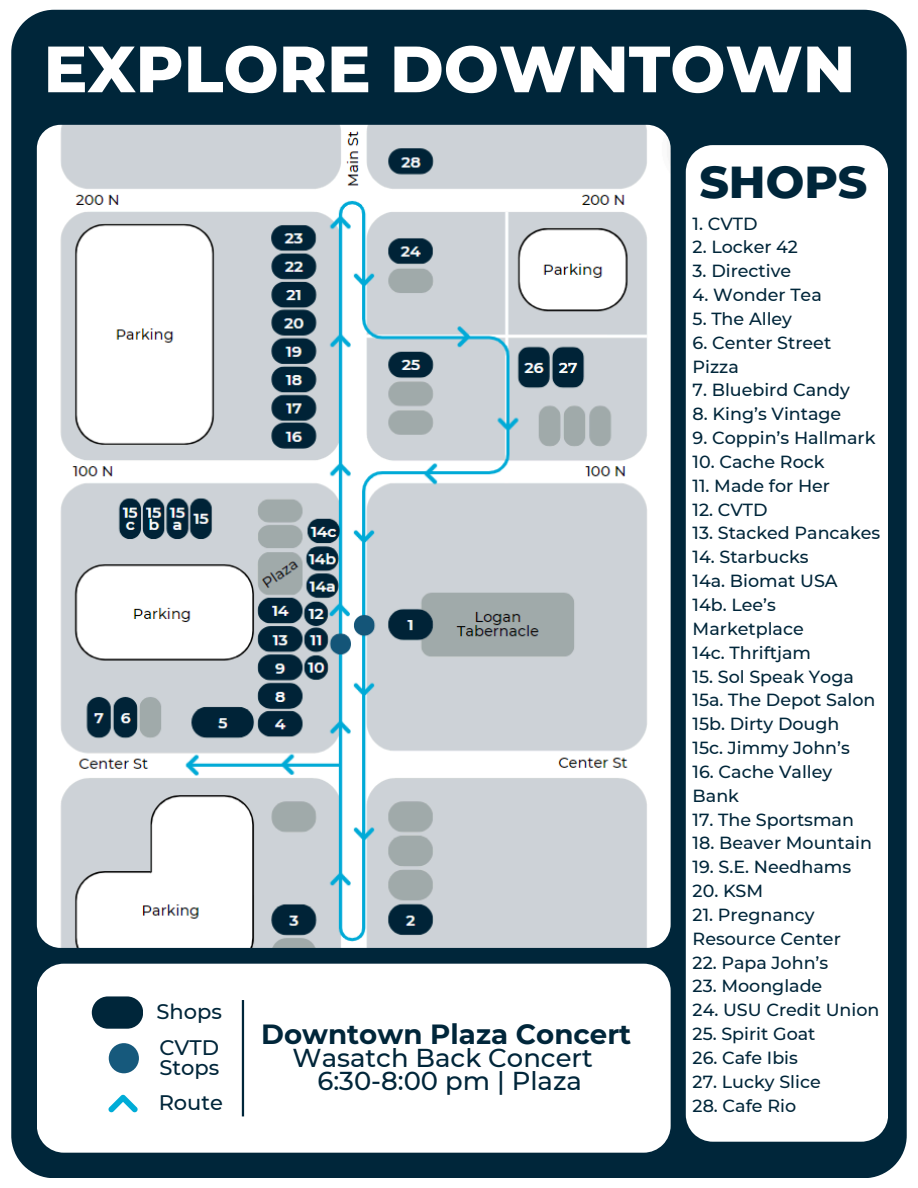
<style>
.page{position:relative;width:918px;height:1188px;background:#fff}
.page>*{position:absolute;margin:0;border:0;box-sizing:border-box;transform-origin:0 0}
.t1{font:800 65.25px "Montserrat";color:#fff}
.t2{font:800 45.6px "Montserrat";color:#00263a}
.t3{font:700 27.75px "Montserrat";color:#00263a}
.t4{font:500 25.8px/22.2px "Montserrat";color:#00263a;text-align:center}
.t5{font:500 21px/20.2px "Montserrat";color:#00263a}
.t6{font:500 17.55px/23.9px "Montserrat";color:#00263a}
</style>
<div class="page">
<div style="left:11px;top:10px;width:896px;height:1168px;background:#00263a"></div>
<img style="left:37px;top:125px;width:633px;height:823px;border-radius:24px">
<svg style="left:37px;top:964px;width:633px;height:189px"></svg>
<hr style="left:242px;top:1000px;width:2px;height:116px;background:#00263a">
<svg style="left:92px;top:996px;width:51px;height:33px;background:#264657"></svg>
<div style="left:109px;top:1043px;width:30px;height:30px;background:#16597c;border-radius:50%"></div>
<svg style="left:109px;top:1095px;width:29px;height:17px"></svg>
<svg style="left:686px;top:145px;width:202px;height:997px"></svg>
<p class="t1" style="left:44px;top:29px;width:813px">EXPLORE DOWNTOWN</p>
<h4 class="t5" style="left:157px;top:1002px;width:67px">Shops</h4>
<h4 class="t5" style="left:159px;top:1037px;width:61px">CVTD<br>Stops</h4>
<h4 class="t5" style="left:159px;top:1093px;width:66px">Route</h4>
<p class="t3" style="left:261px;top:1017px;width:372px">Downtown Plaza Concert</p>
<p class="t4" style="left:293px;top:1047px;width:302px">Wasatch Back Concert<br>6:30-8:00 pm | Plaza</p>
<h3 class="t2" style="left:699px;top:154px;width:170px">SHOPS</h3>
<h2 class="t6" style="left:693px;top:211px;width:67px">1. CVTD</h2>
<p class="t6" style="left:693px;top:235px;width:107px">2. Locker 42</p>
<p class="t6" style="left:693px;top:259px;width:100px">3. Directive</p>
<p class="t6" style="left:693px;top:283px;width:131px">4. Wonder Tea</p>
<p class="t6" style="left:693px;top:307px;width:101px">5. The Alley</p>
<p class="t6" style="left:693px;top:331px;width:140px">6. Center Street<br>Pizza</p>
<p class="t6" style="left:693px;top:378px;width:159px">7. Bluebird Candy</p>
<p class="t6" style="left:693px;top:402px;width:150px">8. King’s Vintage</p>
<p class="t6" style="left:693px;top:426px;width:184px">9. Coppin’s Hallmark</p>
<p class="t6" style="left:693px;top:450px;width:133px">10. Cache Rock</p>
<p class="t6" style="left:693px;top:474px;width:139px">11. Made for Her</p>
<p class="t6" style="left:693px;top:497px;width:77px">12. CVTD</p>
<p class="t6" style="left:693px;top:521px;width:189px">13. Stacked Pancakes</p>
<p class="t6" style="left:693px;top:545px;width:118px">14. Starbucks</p>
<p class="t6" style="left:693px;top:569px;width:147px">14a. Biomat USA</p>
<p class="t6" style="left:693px;top:593px;width:113px">14b. Lee’s<br>Marketplace</p>
<p class="t6" style="left:693px;top:640px;width:120px">14c. Thriftjam</p>
<p class="t6" style="left:693px;top:664px;width:163px">15. Sol Speak Yoga</p>
<p class="t6" style="left:693px;top:688px;width:184px">15a. The Depot Salon</p>
<p class="t6" style="left:693px;top:712px;width:148px">15b. Dirty Dough</p>
<p class="t6" style="left:693px;top:736px;width:159px">15c. Jimmy John’s</p>
<p class="t6" style="left:693px;top:760px;width:141px">16. Cache Valley<br>Bank</p>
<p class="t6" style="left:693px;top:807px;width:163px">17. The Sportsman</p>
<p class="t6" style="left:693px;top:831px;width:181px">18. Beaver Mountain</p>
<p class="t6" style="left:693px;top:855px;width:160px">19. S.E. Needhams</p>
<p class="t6" style="left:693px;top:879px;width:72px">20. KSM</p>
<p class="t6" style="left:693px;top:903px;width:150px">21. Pregnancy<br>Resource Center</p>
<p class="t6" style="left:693px;top:950px;width:137px">22. Papa John’s</p>
<p class="t6" style="left:693px;top:974px;width:131px">23. Moonglade</p>
<p class="t6" style="left:693px;top:998px;width:188px">24. USU Credit Union</p>
<p class="t6" style="left:693px;top:1022px;width:124px">25. Spirit Goat</p>
<p class="t6" style="left:693px;top:1046px;width:107px">26. Cafe Ibis</p>
<p class="t6" style="left:693px;top:1070px;width:130px">27. Lucky Slice</p>
<p class="t6" style="left:693px;top:1093px;width:105px">28. Cafe Rio</p>
</div>
